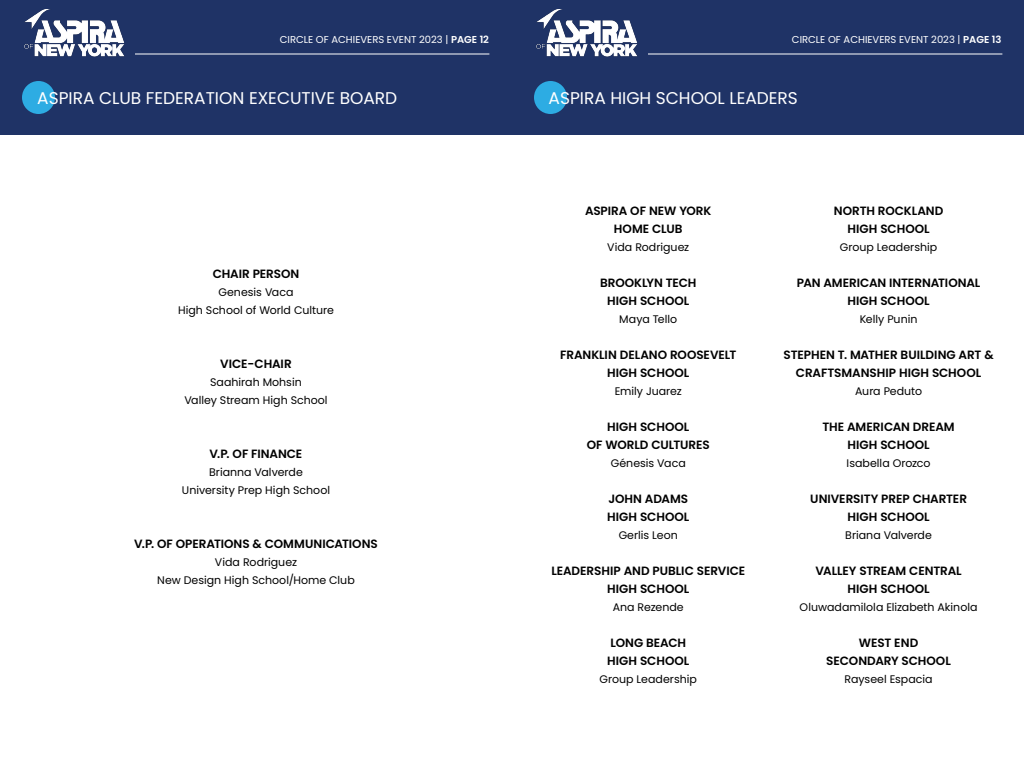
<style>
.page{position:relative;width:1024px;height:768px;background:#fff}
.page>*{position:absolute;margin:0;border:0;box-sizing:border-box;transform-origin:0 0}
.t1{font:17px "Poppins";color:#fff}
.t2{font:600 12px/18px "Poppins";color:#000;text-align:center}
.t3{font:11px/18px "Poppins";color:#000;text-align:center}
.t4{font:10px "Poppins";color:#fff}
.s1{font-weight:600}
</style>
<div class="page">
<div style="left:513px;top:0;width:511px;height:135px;background:#1f3366"></div>
<div style="left:534px;top:81px;width:33px;height:33px;background:#2dace3;border-radius:50%"></div>
<div style="left:0;top:0;width:513px;height:135px;background:#1f3366"></div>
<img style="left:24px;top:10px;width:101px;height:47px">
<img style="left:536px;top:10px;width:102px;height:47px">
<div style="left:22px;top:81px;width:33px;height:33px;background:#2dace3;border-radius:50%"></div>
<hr style="left:135px;top:54px;width:354px;height:1px;background:#fff">
<hr style="left:648px;top:54px;width:354px;height:1px;background:#fff">
<p class="t4" style="left:280px;top:33px;width:211px">CIRCLE OF ACHIEVERS EVENT 2023 | <span class="s1">PAGE 12</span></p>
<p class="t4" style="left:792px;top:33px;width:211px">CIRCLE OF ACHIEVERS EVENT 2023 | <span class="s1">PAGE 13</span></p>
<h1 class="t1" style="left:37px;top:88px;width:362px">ASPIRA CLUB FEDERATION EXECUTIVE BOARD</h1>
<h1 class="t1" style="left:549px;top:88px;width:251px">ASPIRA HIGH SCHOOL LEADERS</h1>
<p class="t2" style="left:213px;top:265px;width:88px">CHAIR PERSON</p>
<p class="t3" style="left:178px;top:283px;width:157px">Genesis Vaca<br>High School of World Culture</p>
<p class="t2" style="left:220px;top:355px;width:73px">VICE-CHAIR</p>
<p class="t3" style="left:184px;top:373px;width:145px">Saahirah Mohsin<br>Valley Stream High School</p>
<p class="t2" style="left:210px;top:445px;width:94px">V.P. OF FINANCE</p>
<p class="t3" style="left:182px;top:463px;width:150px">Brianna Valverde<br>University Prep High School</p>
<p class="t2" style="left:134px;top:535px;width:245px">V.P. OF OPERATIONS &amp; COMMUNICATIONS</p>
<p class="t3" style="left:157px;top:553px;width:199px">Vida Rodriguez<br>New Design High School/Home Club</p>
<p class="t2" style="left:585px;top:201px;width:128px">ASPIRA OF NEW YORK<br>HOME CLUB</p>
<p class="t3" style="left:607px;top:238px;width:84px">Vida Rodriguez</p>
<p class="t2" style="left:600px;top:273px;width:98px">BROOKLYN TECH<br>HIGH SCHOOL</p>
<p class="t3" style="left:619px;top:310px;width:59px">Maya Tello</p>
<p class="t2" style="left:560px;top:345px;width:178px">FRANKLIN DELANO ROOSEVELT<br>HIGH SCHOOL</p>
<p class="t3" style="left:615px;top:382px;width:69px">Emily Juarez</p>
<p class="t2" style="left:587px;top:417px;width:125px">HIGH SCHOOL<br>OF WORLD CULTURES</p>
<p class="t3" style="left:611px;top:454px;width:77px">Génesis Vaca</p>
<p class="t2" style="left:607px;top:489px;width:84px;text-align:left">JOHN ADAMS<br>HIGH SCHOOL</p>
<p class="t3" style="left:619px;top:526px;width:61px">Gerlis Leon</p>
<p class="t2" style="left:551px;top:561px;width:195px">LEADERSHIP AND PUBLIC SERVICE<br>HIGH SCHOOL</p>
<p class="t3" style="left:613px;top:598px;width:72px">Ana Rezende</p>
<p class="t2" style="left:607px;top:633px;width:84px;text-align:left">LONG BEACH<br>HIGH SCHOOL</p>
<p class="t3" style="left:600px;top:670px;width:99px">Group Leadership</p>
<p class="t2" style="left:834px;top:201px;width:111px">NORTH ROCKLAND<br>HIGH SCHOOL</p>
<p class="t3" style="left:840px;top:238px;width:99px">Group Leadership</p>
<p class="t2" style="left:797px;top:273px;width:185px">PAN AMERICAN INTERNATIONAL<br>HIGH SCHOOL</p>
<p class="t3" style="left:860px;top:310px;width:59px">Kelly Punin</p>
<p class="t2" style="left:784px;top:345px;width:212px">STEPHEN T. MATHER BUILDING ART &amp;<br>CRAFTSMANSHIP HIGH SCHOOL</p>
<p class="t3" style="left:855px;top:382px;width:68px">Aura Peduto</p>
<p class="t2" style="left:823px;top:417px;width:134px">THE AMERICAN DREAM<br>HIGH SCHOOL</p>
<p class="t3" style="left:847px;top:454px;width:86px">Isabella Orozco</p>
<p class="t2" style="left:810px;top:489px;width:158px">UNIVERSITY PREP CHARTER<br>HIGH SCHOOL</p>
<p class="t3" style="left:845px;top:526px;width:88px">Briana Valverde</p>
<p class="t2" style="left:816px;top:561px;width:148px">VALLEY STREAM CENTRAL<br>HIGH SCHOOL</p>
<p class="t3" style="left:800px;top:598px;width:179px">Oluwadamilola Elizabeth Akinola</p>
<p class="t2" style="left:826px;top:633px;width:126px">WEST END<br>SECONDARY SCHOOL</p>
<p class="t3" style="left:845px;top:670px;width:90px">Rayseel Espacia</p>
</div>
